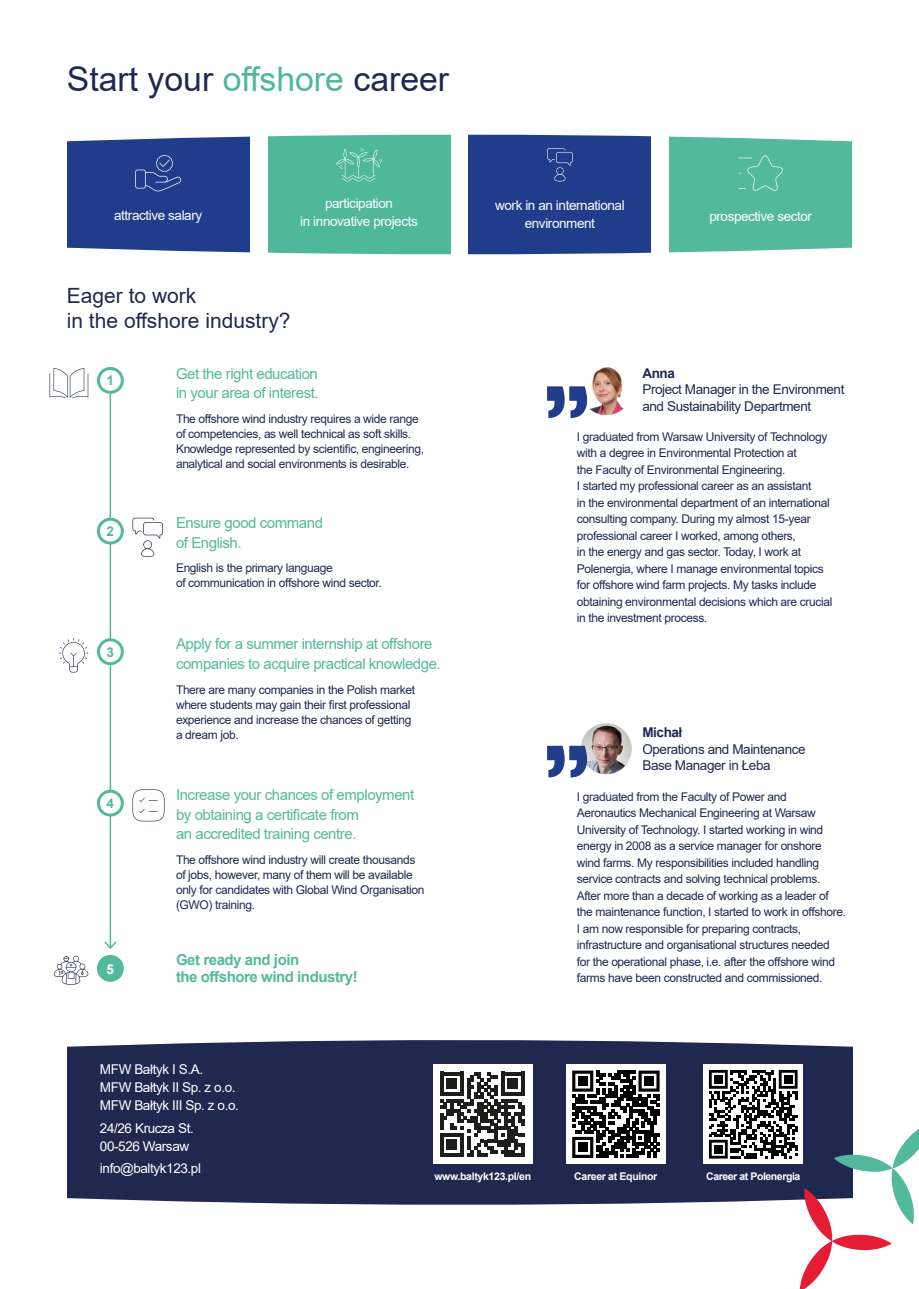
<style>
.page{position:relative;width:919px;height:1289px;background:#fff}
.page>*{position:absolute;margin:0;border:0;box-sizing:border-box;transform-origin:0 0}
.t1{font:33.75px "Arial";color:#212850}
.t2{font:21px/25.2px "Arial";color:#212850}
.Styl_akapitowy_1{font:15px/19.5px "Arial";letter-spacing:-.03em;color:#53b99d}
.Styl_akapitowy_1-2{font:700 15px/16.5px "Arial";letter-spacing:-.03em;color:#53b99d}
.Styl_akapitowy_1-3{font:13.5px/18px "Arial";letter-spacing:-.03em;color:#fff}
.Styl_akapitowy_1-4{font:13.5px/16.5px "Arial";letter-spacing:-.03em;color:#212850}
.Styl_akapitowy_1-5{font:700 13.5px "Arial";color:#53b99d}
.Styl_akapitowy_1-6{font:700 13.5px "Arial";color:#fff}
.Styl_akapitowy_1-7{font:12px/16.5px "Arial";letter-spacing:-.03em;color:#212850}
.Styl_akapitowy_1-8{font:700 10.5px "Arial";letter-spacing:-.03em;color:#fff}
.s1{color:#4eb79c}
.s2{font-weight:700}
</style>
<div class="page">
<svg style="left:59px;top:638px;width:29px;height:34px"></svg>
<svg style="left:132px;top:517px;width:31px;height:40px"></svg>
<div style="left:67px;top:1039px;width:785px;height:165px;background:#212850"></div>
<svg style="left:67px;top:1039px;width:786px;height:9px"></svg>
<svg style="left:67px;top:1198px;width:641px;height:7px"></svg>
<hr style="left:110px;top:369px;width:1px;height:579px;background:#53b99d">
<svg style="left:104px;top:939px;width:13px;height:10px"></svg>
<div style="left:67px;top:134px;width:182px;height:122px;background:#1f3d8b"></div>
<div style="left:267px;top:134px;width:183px;height:122px;background:#4eb79c"></div>
<div style="left:468px;top:134px;width:183px;height:122px;background:#1f3d8b"></div>
<div style="left:669px;top:134px;width:183px;height:122px;background:#53b99d"></div>
<div style="left:98px;top:956px;width:24px;height:24px;background:#53b99d;border-radius:50%"></div>
<div style="left:97px;top:954px;width:27px;height:27px;border:3px solid #53b99d;border-radius:50%"></div>
<img style="left:587px;top:367px;width:37px;height:48px">
<svg style="left:547px;top:386px;width:40px;height:32px"></svg>
<img style="left:580px;top:723px;width:51px;height:51px;border-radius:26px">
<svg style="left:547px;top:745px;width:40px;height:32px"></svg>
<div style="left:98px;top:519px;width:24px;height:24px;background:#fff;border-radius:50%"></div>
<div style="left:97px;top:517px;width:27px;height:27px;border:3px solid #53b99d;border-radius:50%"></div>
<div style="left:98px;top:640px;width:24px;height:23px;background:#fff;border-radius:50%"></div>
<div style="left:97px;top:638px;width:27px;height:27px;border:3px solid #53b99d;border-radius:50%"></div>
<div style="left:98px;top:368px;width:24px;height:24px;background:#fff;border-radius:50%"></div>
<div style="left:97px;top:367px;width:27px;height:27px;border:3px solid #53b99d;border-radius:50%"></div>
<div style="left:98px;top:791px;width:24px;height:24px;background:#fff;border-radius:50%"></div>
<div style="left:97px;top:789px;width:27px;height:27px;border:3px solid #53b99d;border-radius:50%"></div>
<svg style="left:67px;top:246px;width:785px;height:10px"></svg>
<svg style="left:67px;top:134px;width:785px;height:9px"></svg>
<svg style="left:50px;top:368px;width:38px;height:30px"></svg>
<svg style="left:132px;top:789px;width:32px;height:32px"></svg>
<svg style="left:54px;top:955px;width:34px;height:29px"></svg>
<div style="left:566px;top:1064px;width:99px;height:99px;background:#fff"></div>
<svg style="left:572px;top:1070px;width:87px;height:87px"></svg>
<div style="left:578px;top:1076px;width:9px;height:9px;background:#020203"></div>
<div style="left:644px;top:1076px;width:9px;height:9px;background:#020203"></div>
<div style="left:578px;top:1142px;width:9px;height:9px;background:#020203"></div>
<div style="left:703px;top:1064px;width:99px;height:99px;background:#fff"></div>
<svg style="left:708px;top:1069px;width:210px;height:219px"></svg>
<div style="left:714px;top:1075px;width:8px;height:8px;background:#020203"></div>
<div style="left:784px;top:1075px;width:8px;height:8px;background:#020203"></div>
<div style="left:714px;top:1145px;width:8px;height:8px;background:#020203"></div>
<svg style="left:336px;top:148px;width:46px;height:33px"></svg>
<svg style="left:738px;top:156px;width:45px;height:35px"></svg>
<svg style="left:547px;top:148px;width:25px;height:33px"></svg>
<svg style="left:135px;top:155px;width:46px;height:36px"></svg>
<div style="left:433px;top:1064px;width:99px;height:99px;background:#fff"></div>
<svg style="left:440px;top:1071px;width:84px;height:85px"></svg>
<p class="t1" style="left:67px;top:56px;width:384px">Start your <span class="s1">offshore</span> career</p>
<p class="Styl_akapitowy_1-3" style="left:300px;top:194px;width:119px;text-align:center">participation<br>in innovative projects</p>
<p class="Styl_akapitowy_1-3" style="left:114px;top:206px;width:90px">attractive salary</p>
<p class="Styl_akapitowy_1-3" style="left:495px;top:196px;width:131px;text-align:center">work in an international environment</p>
<p class="t2" style="left:67px;top:283px;width:225px">Eager to work<br>in the offshore industry?</p>
<p class="Styl_akapitowy_1-3" style="left:709px;top:207px;width:104px">prospective sector</p>
<p class="Styl_akapitowy_1-5" style="left:107px;top:371px;width:9px">1</p>
<p class="Styl_akapitowy_1-5" style="left:107px;top:521px;width:9px">2</p>
<p class="Styl_akapitowy_1-5" style="left:107px;top:642px;width:9px">3</p>
<p class="Styl_akapitowy_1-5" style="left:107px;top:793px;width:9px">4</p>
<p class="Styl_akapitowy_1-6" style="left:107px;top:959px;width:9px">5</p>
<p class="Styl_akapitowy_1" style="left:176px;top:364px;width:144px">Get the right education in your area of interest.</p>
<p class="Styl_akapitowy_1-7" style="left:176px;top:410px;width:244px">The offshore wind industry requires a wide range</p>
<p class="Styl_akapitowy_1-7" style="left:176px;top:425px;width:237px">of competencies, as well technical as soft skills.</p>
<p class="Styl_akapitowy_1-7" style="left:176px;top:440px;width:249px">Knowledge represented by scientific, engineering,</p>
<p class="Styl_akapitowy_1-7" style="left:176px;top:455px;width:235px">analytical and social environments is desirable.</p>
<p class="Styl_akapitowy_1" style="left:176px;top:513px;width:148px">Ensure good command of English.</p>
<p class="Styl_akapitowy_1-7" style="left:176px;top:560px;width:158px">English is the primary language</p>
<p class="Styl_akapitowy_1-7" style="left:176px;top:575px;width:207px">of communication in offshore wind sector.</p>
<p class="Styl_akapitowy_1" style="left:176px;top:634px;width:258px">Apply for a summer internship at offshore</p>
<p class="Styl_akapitowy_1" style="left:176px;top:653px;width:266px">companies to acquire practical knowledge.</p>
<p class="Styl_akapitowy_1-7" style="left:176px;top:681px;width:240px">There are many companies in the Polish market</p>
<p class="Styl_akapitowy_1-7" style="left:176px;top:696px;width:236px">where students may gain their first professional</p>
<p class="Styl_akapitowy_1-7" style="left:176px;top:711px;width:237px">experience and increase the chances of getting</p>
<p class="Styl_akapitowy_1-7" style="left:176px;top:726px;width:64px">a dream job.</p>
<p class="Styl_akapitowy_1" style="left:176px;top:785px;width:240px">Increase your chances of employment</p>
<p class="Styl_akapitowy_1" style="left:176px;top:804px;width:184px">by obtaining a certificate from</p>
<p class="Styl_akapitowy_1" style="left:176px;top:824px;width:182px">an accredited training centre.</p>
<p class="Styl_akapitowy_1-7" style="left:176px;top:851px;width:241px">The offshore wind industry will create thousands</p>
<p class="Styl_akapitowy_1-7" style="left:176px;top:866px;width:238px">of jobs, however, many of them will be available</p>
<p class="Styl_akapitowy_1-7" style="left:176px;top:881px;width:250px">only for candidates with Global Wind Organisation</p>
<p class="Styl_akapitowy_1-7" style="left:176px;top:896px;width:80px">(GWO) training.</p>
<p class="Styl_akapitowy_1-2" style="left:176px;top:951px;width:183px">Get ready and join<br>the offshore wind industry!</p>
<p class="Styl_akapitowy_1-4" style="left:642px;top:365px;width:203px"><span class="s2">Anna<br></span>Project Manager in the Environment</p>
<p class="Styl_akapitowy_1-4" style="left:642px;top:398px;width:170px">and Sustainability Department</p>
<p class="Styl_akapitowy_1-7" style="left:576px;top:428px;width:257px">I graduated from Warsaw University of Technology with a degree in Environmental Protection at<br>the Faculty of Environmental Engineering.<br>I started my professional career as an assistant<br>in the environmental department of an international consulting company. During my almost 15-year professional career I worked, among others,<br>in the energy and gas sector. Today, I work at Polenergia, where I manage environmental topics for offshore wind farm projects. My tasks include obtaining environmental decisions which are crucial in the investment process.</p>
<p class="Styl_akapitowy_1-4" style="left:642px;top:724px;width:165px"><span class="s2">Michał<br></span>Operations and Maintenance<br>Base Manager in Łeba</p>
<p class="Styl_akapitowy_1-7" style="left:576px;top:788px;width:271px">I graduated from the Faculty of Power and Aeronautics Mechanical Engineering at Warsaw University of Technology. I started working in wind energy in 2008 as a service manager for onshore wind farms. My responsibilities included handling service contracts and solving technical problems.<br>After more than a decade of working as a leader of the maintenance function, I started to work in offshore.<br>I am now responsible for preparing contracts, infrastructure and organisational structures needed<br>for the operational phase, i.e. after the offshore wind farms have been constructed and commissioned.</p>
<p class="Styl_akapitowy_1-3" style="left:100px;top:1060px;width:140px">MFW Bałtyk I S.A.<br>MFW Bałtyk II Sp. z o.o.<br>MFW Bałtyk III Sp. z o.o.</p>
<p class="Styl_akapitowy_1-3" style="left:100px;top:1118px;width:95px">24/26 Krucza St.<br>00-526 Warsaw</p>
<p class="Styl_akapitowy_1-3" style="left:100px;top:1158px;width:103px">info@baltyk123.pl</p>
<p class="Styl_akapitowy_1-8" style="left:434px;top:1168px;width:98px">www.baltyk123.pl/en</p>
<p class="Styl_akapitowy_1-8" style="left:574px;top:1168px;width:85px">Career at Equinor</p>
<p class="Styl_akapitowy_1-8" style="left:706px;top:1168px;width:96px">Career at Polenergia</p>
</div>
